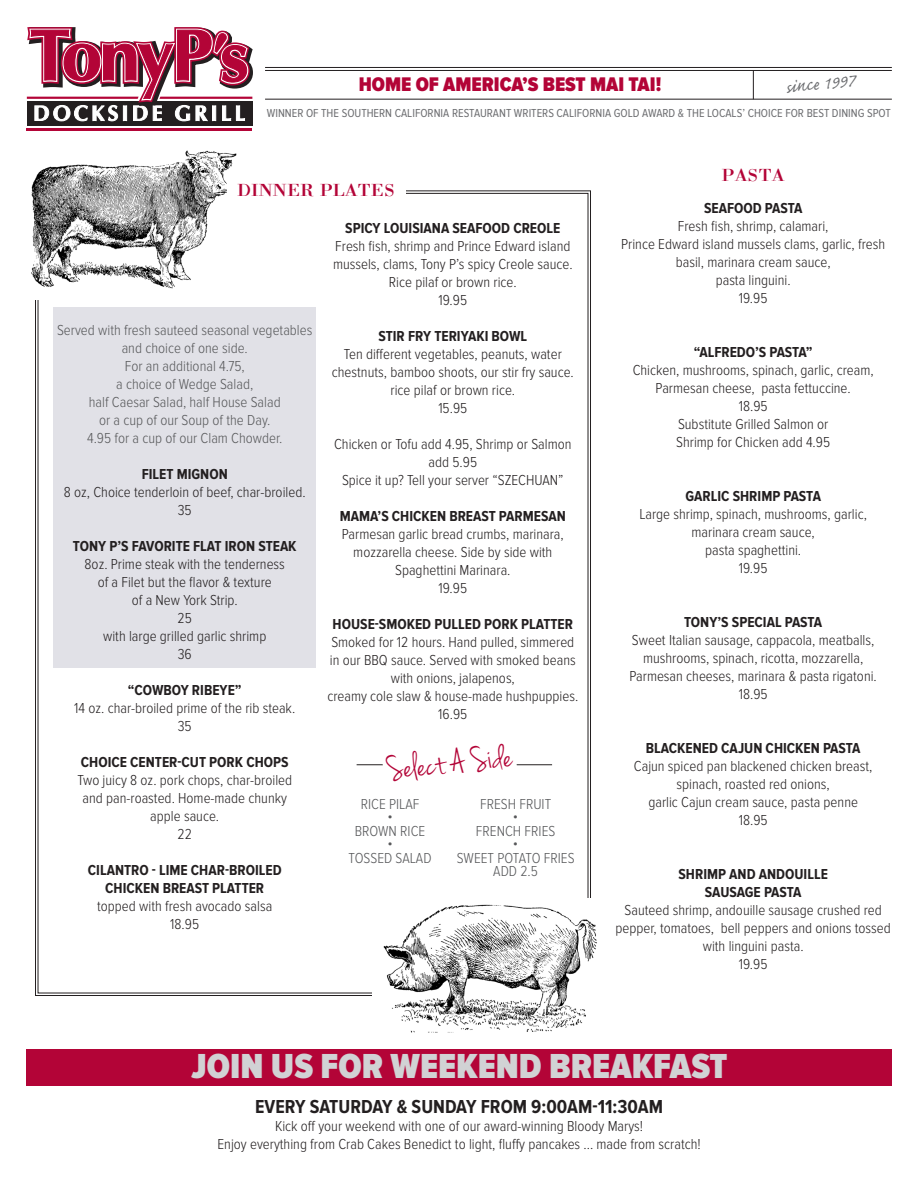
<style>
.page{position:relative;width:918px;height:1188px;background:#fff}
.page>*{position:absolute;margin:0;border:0;box-sizing:border-box;transform-origin:0 0}
.t1{font:900 36px "Proxima Nova Cond";color:#d1d2d4}
.t2{font:35.85px "Jenna Sue";color:#b30437}
.t3{font:21.6px "Caflisch Script Pro";color:#6c6d70}
.t4{font:900 20.4px "Proxima Nova Cond";color:#b30437}
.t5{font:700 19.5px "Proxima Nova Cond";color:#231f20}
.t6{font:18px "Boston";color:#b30437}
.t7{font:300 15px/18px "Proxima Nova Cond";color:#231f20;text-align:center}
.t8{font:700 15px "Proxima Nova Cond";color:#231f20}
.t9{font:300 15px "Proxima Nova Cond";color:#57585a}
.t10{font:12px "Proxima Nova Cond";color:#6c6d70}
</style>
<div class="page">
<div style="left:27px;top:101px;width:225px;height:25px;background:#231f20"></div>
<hr style="left:26px;top:129px;width:226px;height:2px;background:#b30437">
<svg style="left:26px;top:27px;width:227px;height:94px"></svg>
<hr style="left:265px;top:67px;width:627px;height:1px;background:#231f20">
<hr style="left:265px;top:70px;width:627px;height:1px;background:#231f20">
<hr style="left:265px;top:99px;width:627px;height:1px;background:#231f20">
<svg style="left:753px;top:71px;width:1px;height:28px"></svg>
<svg style="left:35px;top:190px;width:556px;height:806px"></svg>
<div style="left:26px;top:145px;width:222px;height:155px;background:#fff"></div>
<img style="left:31px;top:150px;width:206px;height:139px">
<div style="left:373px;top:899px;width:230px;height:138px;background:#fff"></div>
<img style="left:383px;top:904px;width:214px;height:129px">
<div style="left:227px;top:181px;width:179px;height:19px;background:#fff"></div>
<hr style="left:357px;top:765px;width:195px;height:1px;background:#231f20">
<svg style="left:381px;top:739px;width:138px;height:61px"></svg>
<div style="left:54px;top:307px;width:262px;height:360px;background:#e1e1e7"></div>
<div style="left:27px;top:1049px;width:865px;height:37px;background:#b30437"></div>
<p class="t4" style="left:359px;top:73px;width:304px">HOME OF AMERICA’S BEST MAI TAI!</p>
<p class="t3" style="left:784px;top:76px;width:71px;rotate:-6deg">since 1997</p>
<p class="t10" style="left:267px;top:106px;width:626px">WINNER OF THE SOUTHERN CALIFORNIA RESTAURANT WRITERS CALIFORNIA GOLD AWARD &amp; THE LOCALS’ CHOICE FOR BEST DINING SPOT</p>
<p class="t6" style="left:237px;top:181px;width:160px">DINNER PLATES</p>
<p class="t9" style="left:57px;top:322px;width:257px">Served with fresh sauteed seasonal vegetables</p>
<p class="t9" style="left:122px;top:340px;width:128px">and choice of one side.</p>
<p class="t9" style="left:125px;top:358px;width:122px">For an additional 4.75,</p>
<p class="t9" style="left:116px;top:376px;width:139px">a choice of Wedge Salad,</p>
<p class="t9" style="left:89px;top:394px;width:193px">half Caesar Salad, half House Salad</p>
<p class="t9" style="left:99px;top:412px;width:173px">or a cup of our Soup of the Day.</p>
<p class="t9" style="left:87px;top:430px;width:197px">4.95 for a cup of our Clam Chowder.</p>
<p class="t8" style="left:142px;top:466px;width:88px">FILET MIGNON</p>
<p class="t7" style="left:64px;top:484px;width:243px">8 oz, Choice tenderloin of beef, char-broiled.</p>
<p class="t7" style="left:178px;top:502px;width:15px">35</p>
<p class="t8" style="left:73px;top:538px;width:225px">TONY P’S FAVORITE FLAT IRON STEAK</p>
<p class="t7" style="left:85px;top:556px;width:202px">8oz. Prime steak with the tenderness</p>
<p class="t7" style="left:98px;top:574px;width:176px">of a Filet but the flavor &amp; texture</p>
<p class="t7" style="left:132px;top:592px;width:107px">of a New York Strip.</p>
<p class="t7" style="left:178px;top:610px;width:16px">25</p>
<p class="t7" style="left:103px;top:628px;width:165px">with large grilled garlic shrimp</p>
<p class="t7" style="left:178px;top:646px;width:16px">36</p>
<p class="t8" style="left:128px;top:682px;width:115px">“COWBOY RIBEYE”</p>
<p class="t7" style="left:74px;top:700px;width:223px">14 oz. char-broiled prime of the rib steak.</p>
<p class="t7" style="left:178px;top:718px;width:15px">35</p>
<p class="t8" style="left:81px;top:754px;width:209px">CHOICE CENTER-CUT PORK CHOPS</p>
<p class="t7" style="left:77px;top:772px;width:216px">Two juicy 8 oz. pork chops, char-broiled</p>
<p class="t7" style="left:83px;top:790px;width:206px">and pan-roasted. Home-made chunky</p>
<p class="t7" style="left:150px;top:808px;width:70px">apple sauce.</p>
<p class="t7" style="left:178px;top:826px;width:16px">22</p>
<p class="t8" style="left:88px;top:862px;width:195px">CILANTRO - LIME CHAR-BROILED</p>
<p class="t8" style="left:105px;top:880px;width:160px">CHICKEN BREAST PLATTER</p>
<p class="t7" style="left:97px;top:898px;width:177px">topped with fresh avocado salsa</p>
<p class="t7" style="left:170px;top:916px;width:30px">18.95</p>
<p class="t8" style="left:345px;top:219px;width:217px">SPICY LOUISIANA SEAFOOD CREOLE</p>
<p class="t7" style="left:333px;top:237px;width:241px">Fresh fish, shrimp and Prince Edward island mussels, clams, Tony P’s spicy Creole sauce.<br>Rice pilaf or brown rice.</p>
<p class="t7" style="left:439px;top:291px;width:30px">19.95</p>
<p class="t8" style="left:378px;top:327px;width:150px">STIR FRY TERIYAKI BOWL</p>
<p class="t7" style="left:332px;top:345px;width:243px">Ten different vegetables, peanuts, water chestnuts, bamboo shoots, our stir fry sauce. rice pilaf or brown rice.</p>
<p class="t7" style="left:438px;top:399px;width:31px">15.95</p>
<p class="t7" style="left:334px;top:435px;width:239px">Chicken or Tofu add 4.95, Shrimp or Salmon add 5.95</p>
<p class="t7" style="left:342px;top:471px;width:223px">Spice it up? Tell your server “SZECHUAN”</p>
<p class="t8" style="left:340px;top:507px;width:227px">MAMA’S CHICKEN BREAST PARMESAN</p>
<p class="t7" style="left:342px;top:525px;width:223px">Parmesan garlic bread crumbs, marinara, mozzarella cheese. Side by side with<br>Spaghettini Marinara.</p>
<p class="t7" style="left:439px;top:579px;width:30px">19.95</p>
<p class="t8" style="left:333px;top:615px;width:242px">HOUSE-SMOKED PULLED PORK PLATTER</p>
<p class="t7" style="left:330px;top:633px;width:247px">Smoked for 12 hours. Hand pulled, simmered in our BBQ sauce. Served with smoked beans with onions, jalapenos,</p>
<p class="t7" style="left:327px;top:687px;width:253px">creamy cole slaw &amp; house-made hushpuppies.</p>
<p class="t7" style="left:438px;top:705px;width:31px">16.95</p>
<p class="t2" style="left:385px;top:748px;width:127px;rotate:-6deg">Select A Side</p>
<p class="t9" style="left:361px;top:795px;width:60px">RICE PILAF</p>
<p class="t9" style="left:387px;top:809px;width:7px">•</p>
<p class="t9" style="left:355px;top:822px;width:72px">BROWN RICE</p>
<p class="t9" style="left:387px;top:836px;width:7px">•</p>
<p class="t9" style="left:348px;top:849px;width:85px">TOSSED SALAD</p>
<p class="t9" style="left:480px;top:795px;width:73px">FRESH FRUIT</p>
<p class="t9" style="left:513px;top:809px;width:7px">•</p>
<p class="t9" style="left:476px;top:822px;width:81px">FRENCH FRIES</p>
<p class="t9" style="left:513px;top:836px;width:7px">•</p>
<p class="t9" style="left:457px;top:849px;width:119px">SWEET POTATO FRIES</p>
<p class="t9" style="left:493px;top:863px;width:46px">ADD 2.5</p>
<p class="t6" style="left:722px;top:167px;width:65px">PASTA</p>
<p class="t8" style="left:704px;top:200px;width:100px">SEAFOOD PASTA</p>
<p class="t7" style="left:678px;top:218px;width:152px">Fresh fish, shrimp, calamari,</p>
<p class="t7" style="left:621px;top:236px;width:266px">Prince Edward island mussels clams, garlic, fresh basil, marinara cream sauce,</p>
<p class="t7" style="left:716px;top:272px;width:76px">pasta linguini.</p>
<p class="t7" style="left:739px;top:290px;width:30px">19.95</p>
<p class="t8" style="left:694px;top:344px;width:120px">“ALFREDO’S PASTA”</p>
<p class="t7" style="left:633px;top:362px;width:243px">Chicken, mushrooms, spinach, garlic, cream,<br>Parmesan cheese, pasta fettuccine.</p>
<p class="t7" style="left:739px;top:398px;width:30px">18.95</p>
<p class="t7" style="left:678px;top:416px;width:152px">Substitute Grilled Salmon or</p>
<p class="t7" style="left:676px;top:434px;width:155px">Shrimp for Chicken add 4.95</p>
<p class="t8" style="left:685px;top:488px;width:137px">GARLIC SHRIMP PASTA</p>
<p class="t7" style="left:639px;top:506px;width:229px">Large shrimp, spinach, mushrooms, garlic, marinara cream sauce,</p>
<p class="t7" style="left:705px;top:542px;width:98px">pasta spaghettini.</p>
<p class="t7" style="left:739px;top:560px;width:30px">19.95</p>
<p class="t8" style="left:684px;top:614px;width:140px">TONY’S SPECIAL PASTA</p>
<p class="t7" style="left:630px;top:632px;width:249px">Sweet Italian sausage, cappacola, meatballs, mushrooms, spinach, ricotta, mozzarella,<br>Parmesan cheeses, marinara &amp; pasta rigatoni.</p>
<p class="t7" style="left:739px;top:686px;width:30px">18.95</p>
<p class="t8" style="left:646px;top:740px;width:216px">BLACKENED CAJUN CHICKEN PASTA</p>
<p class="t7" style="left:634px;top:758px;width:240px">Cajun spiced pan blackened chicken breast, spinach, roasted red onions,</p>
<p class="t7" style="left:648px;top:794px;width:211px">garlic Cajun cream sauce, pasta penne</p>
<p class="t7" style="left:739px;top:812px;width:30px">18.95</p>
<p class="t8" style="left:678px;top:866px;width:151px">SHRIMP AND ANDOUILLE</p>
<p class="t8" style="left:705px;top:884px;width:98px">SAUSAGE PASTA</p>
<p class="t7" style="left:616px;top:902px;width:277px">Sauteed shrimp, andouille sausage crushed red pepper, tomatoes, bell peppers and onions tossed</p>
<p class="t7" style="left:703px;top:938px;width:102px">with linguini pasta.</p>
<p class="t7" style="left:739px;top:956px;width:30px">19.95</p>
<p class="t1" style="left:191px;top:1046px;width:538px">JOIN US FOR WEEKEND BREAKFAST</p>
<p class="t5" style="left:255px;top:1095px;width:409px">EVERY SATURDAY &amp; SUNDAY FROM 9:00AM-11:30AM</p>
<p class="t7" style="left:275px;top:1117px;width:370px">Kick off your weekend with one of our award-winning Bloody Marys!</p>
<p class="t7" style="left:217px;top:1135px;width:485px">Enjoy everything from Crab Cakes Benedict to light, fluffy pancakes ... made from scratch!</p>
</div>
